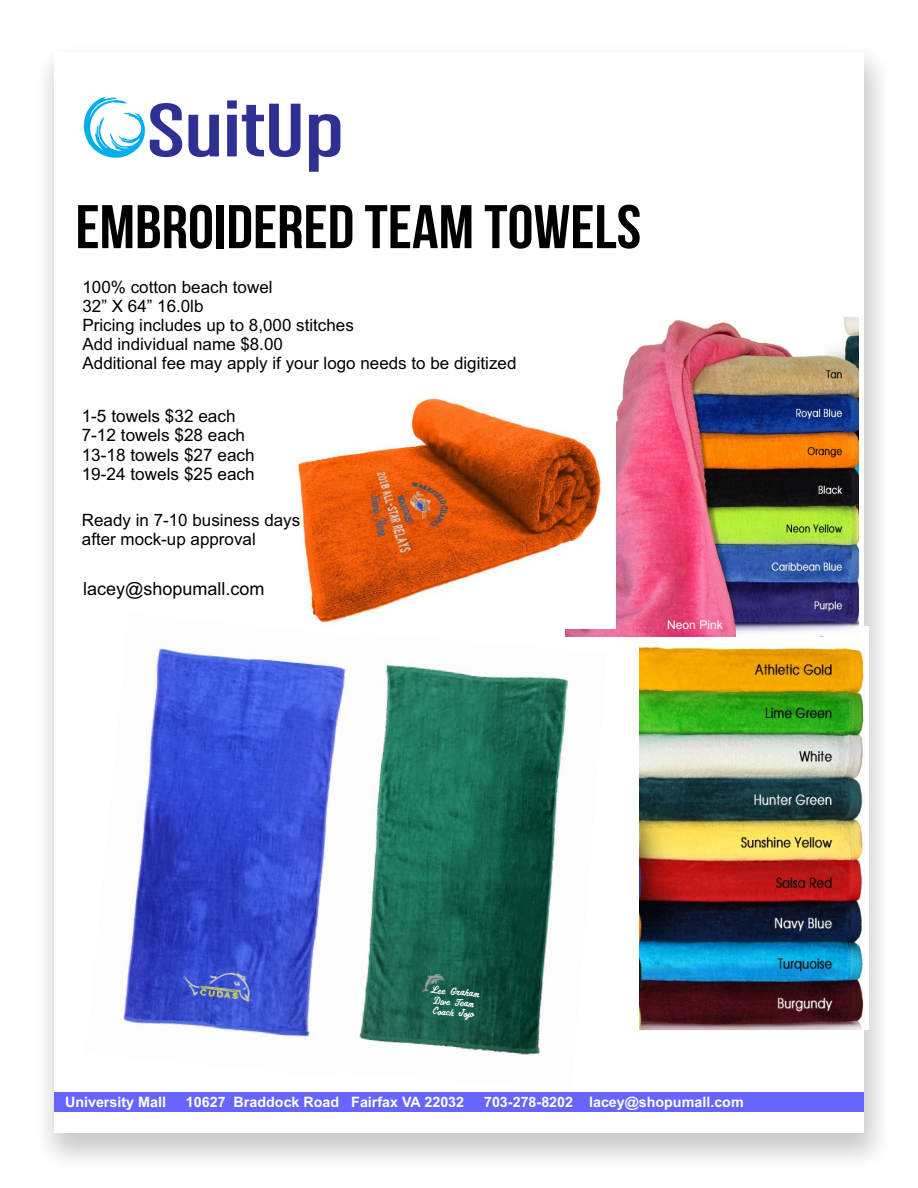
<style>
.page{position:relative;width:918px;height:1188px;background:#fff}
.page>*{position:absolute;margin:0;border:0;box-sizing:border-box;transform-origin:0 0}
.t1{font:61.5px "Bebas Neue";color:#000;scale:1.07 1}
.t2{font:18px "Arial";color:#000}
.t3{font:17.25px/19.2px "Arial";color:#000}
.t4{font:16.95px/19px "Arial";color:#000}
.t5{font:700 14.25px "Arial";color:#fff}
.t6{font:12.15px "Arial";color:#fff}
.t7{font:9.9px/10.6px "Stahls'Scriptjet 2000";color:#fff;text-align:center}
.t8{font:9.45px "Stahls'Scriptjet 2000";color:#fff}
</style>
<div class="page">
<div style="left:35px;top:44px;width:855px;height:1127px;background:#231f20;opacity:.25"></div>
<div style="left:54px;top:52px;width:810px;height:1081px;background:#fff"></div>
<img style="left:639px;top:626px;width:229px;height:403px">
<img style="left:565px;top:317px;width:294px;height:319px">
<img style="left:123px;top:648px;width:198px;height:389px">
<img style="left:182px;top:967px;width:72px;height:37px">
<img style="left:297px;top:393px;width:319px;height:235px">
<img style="left:321px;top:633px;width:285px;height:422px">
<img style="left:423px;top:974px;width:23px;height:21px">
<div style="left:55px;top:1092px;width:809px;height:19px;background:#66f"></div>
<svg style="left:83px;top:96px;width:257px;height:76px"></svg>
<p class="t1" style="left:76px;top:202px;width:530px">EMBROIDERED TEAM TOWELS</p>
<p class="t4" style="left:83px;top:279px;width:435px">100% cotton beach towel<br>32” X 64” 16.0lb<br>Pricing includes up to 8,000 stitches<br>Add individual name $8.00<br>Additional fee may apply if your logo needs to be digitized</p>
<p class="t3" style="left:82px;top:408px;width:175px">1-5 towels $32 each<br>7-12 towels $28 each<br>13-18 towels $27 each<br>19-24 towels $25 each</p>
<p class="t4" style="left:82px;top:512px;width:220px">Ready in 7-10 business days after mock-up approval</p>
<p class="t2" style="left:83px;top:582px;width:183px">lacey@shopumall.com</p>
<p class="t7" style="left:431px;top:985px;width:50px;rotate:5deg">Lee Graham<br>Dive Team</p>
<p class="t8" style="left:434px;top:1007px;width:43px;rotate:5deg">Coach Jojo</p>
<p class="t6" style="left:667px;top:620px;width:57px">Neon Pink</p>
<p class="t5" style="left:65px;top:1097px;width:102px">University Mall</p>
<p class="t5" style="left:186px;top:1097px;width:280px">10627 Braddock Road Fairfax VA 22032</p>
<p class="t5" style="left:484px;top:1097px;width:261px">703-278-8202 lacey@shopumall.com</p>
</div>
